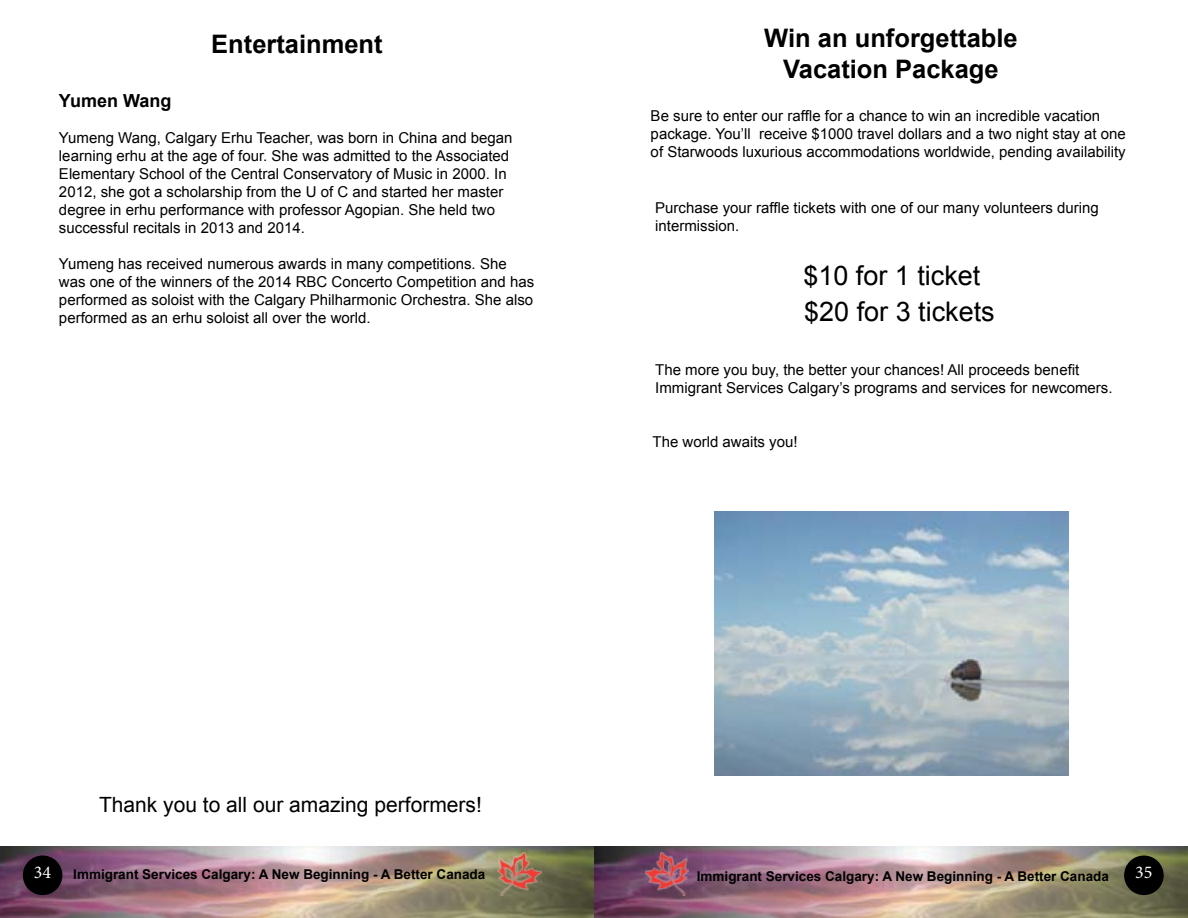
<style>
.page{position:relative;width:1188px;height:918px;background:#fff}
.page>*{position:absolute;margin:0;border:0;box-sizing:border-box;transform-origin:0 0}
.t1{font:27px/36px "Arial";color:#000}
.t2{font:700 25.5px/30.6px "Arial";color:#000;text-align:center}
.t3{font:21px "Arial";color:#000}
.t4{font:700 18px "Arial";color:#000}
.t5{font:18px "Minion Pro";color:#fff}
.t6{font:15px/18px "Arial";color:#000}
.t7{font:700 13.5px "Arial";color:#000}
.s1{font-family:"Minion Pro";font-weight:400;font-size:18px;color:#fff}
</style>
<div class="page">
<img style="left:0;top:846px;width:1188px;height:72px">
<div style="left:23px;top:856px;width:39px;height:39px;background:#000;border-radius:50%"></div>
<img style="left:497px;top:853px;width:44px;height:43px">
<img style="left:645px;top:852px;width:44px;height:43px">
<div style="left:1124px;top:856px;width:40px;height:39px;background:#000;border-radius:50%"></div>
<img style="left:715px;top:511px;width:353px;height:265px">
<h2 class="t2" style="left:211px;top:30px;width:173px">Entertainment</h2>
<p class="t4" style="left:59px;top:89px;width:114px">Yumen Wang</p>
<p class="t6" style="left:59px;top:129px;width:455px">Yumeng Wang, Calgary Erhu Teacher, was born in China and began learning erhu at the age of four. She was admitted to the Associated Elementary School of the Central Conservatory of Music in 2000. In 2012, she got a scholarship from the U of C and started her master degree in erhu performance with professor Agopian. She held two successful recitals in 2013 and 2014.</p>
<p class="t6" style="left:59px;top:255px;width:477px">Yumeng has received numerous awards in many competitions. She was one of the winners of the 2014 RBC Concerto Competition and has performed as soloist with the Calgary Philharmonic Orchestra. She also performed as an erhu soloist all over the world.</p>
<h2 class="t2" style="left:764px;top:23px;width:255px">Win an unforgettable<br>Vacation Package</h2>
<p class="t6" style="left:651px;top:106px;width:477px">Be sure to enter our raffle for a chance to win an incredible vacation package. You’ll receive $1000 travel dollars and a two night stay at one of Starwoods luxurious accommodations worldwide, pending availability</p>
<p class="t6" style="left:655px;top:199px;width:445px">Purchase your raffle tickets with one of our many volunteers during intermission.</p>
<h1 class="t1" style="left:803px;top:257px;width:193px">$10 for 1 ticket $20 for 3 tickets</h1>
<p class="t6" style="left:655px;top:361px;width:459px">The more you buy, the better your chances! All proceeds benefit<br>Immigrant Services Calgary’s programs and services for newcomers.</p>
<p class="t6" style="left:653px;top:433px;width:147px">The world awaits you!</p>
<h3 class="t3" style="left:99px;top:790px;width:384px">Thank you to all our amazing performers!</h3>
<p class="t7" style="left:34px;top:865px;width:453px"><span class="s1">34</span> Immigrant Services Calgary: A New Beginning - A Better Canada</p>
<p class="t7" style="left:697px;top:867px;width:414px">Immigrant Services Calgary: A New Beginning - A Better Canada</p>
<p class="t5" style="left:1135px;top:860px;width:19px">35</p>
</div>
